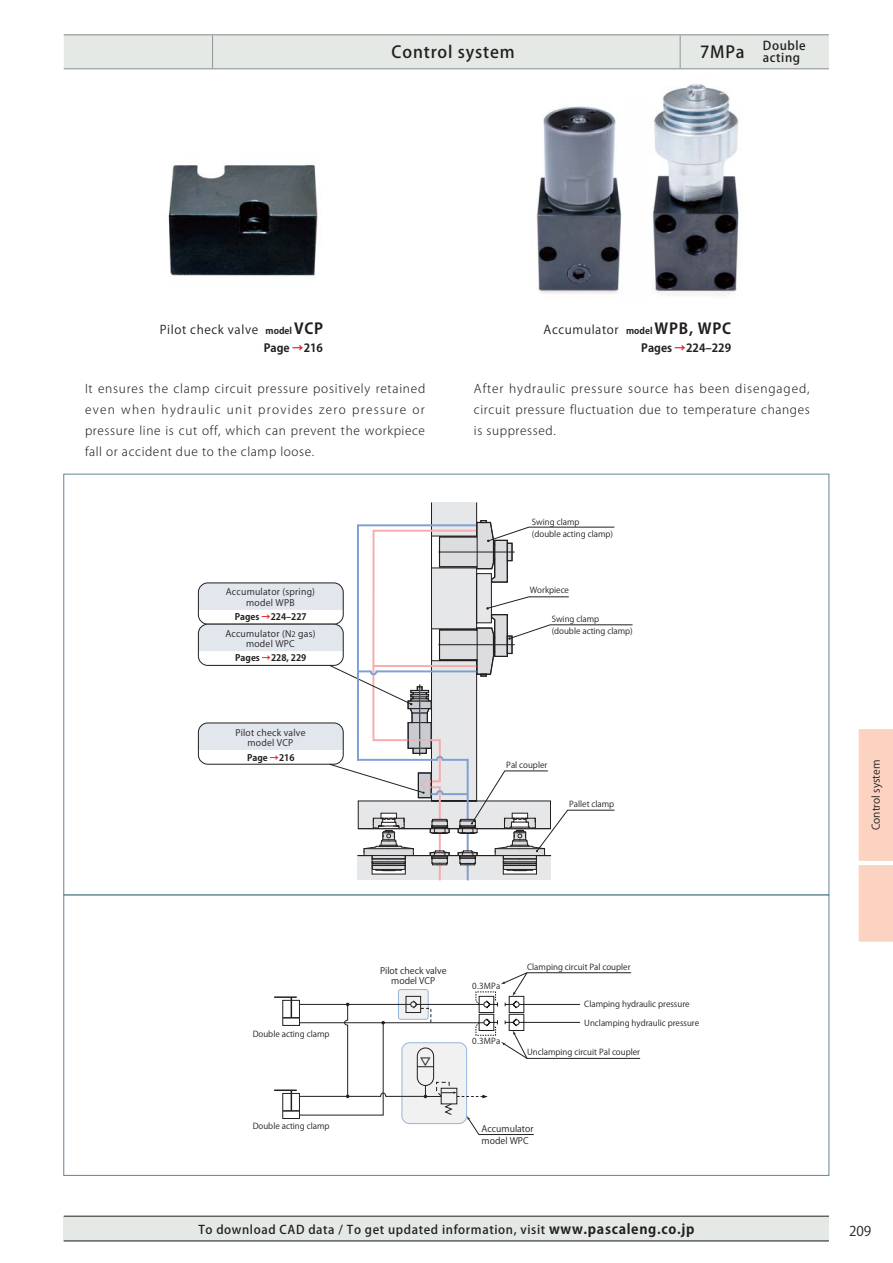
<style>
.page{position:relative;width:893px;height:1263px;background:#fff}
.page>*{position:absolute;margin:0;border:0;box-sizing:border-box;transform-origin:0 0}
.t1{font:16.5px "Koz Go Pro Medium 90 msp RKSJ H";letter-spacing:.05em;color:#231f20}
.t2{font:13.5px "Koz Go Pro Regular 90 msp RKSJ H";color:#231f20}
.t3{font:12px/21px "Koz Go Pro Light 90 msp RKSJ H";letter-spacing:.05em;color:#231f20;text-align:justify}
.t4{font:12px/12px "Koz Go Pro Medium 90 msp RKSJ H";letter-spacing:.05em;color:#231f20}
.t5{font:12px "Koz Go Pro Regular 90 msp RKSJ H";letter-spacing:.05em;color:#231f20}
.t6{font:12px "MS Gothic 90 ms RKSJ H";color:#231f20}
.t7{font:11.25px "Koz Go Pro Bold 90 msp RKSJ H";color:#231f20}
.t8{font:10.5px "Koz Go Pro Regular 90 msp RKSJ H";color:#231f20}
.t9{font:9px/10.8px "Koz Go Pro Regular 90 msp RKSJ H";letter-spacing:.025em;color:#231f20;text-align:center}
.t10{font:9px/10.5px "Koz Go Pro Regular 90 msp RKSJ H";color:#231f20;text-align:center}
.t11{font:9px "Koz Go Pro Bold 90 msp RKSJ H";color:#231f20}
.t12{font:8.25px/12px "Koz Go Pro Regular 90 msp RKSJ H";color:#231f20}
.s1{font-family:"Koz Go Pro Bold 90 msp RKSJ H";font-size:9px}
.s2{font-family:"Koz Go Pro Bold 90 msp RKSJ H";font-size:15px}
.s3{color:#ed1c24}
.s4{font-size:7.5px}
.s5{font-family:"Koz Go Pro Bold 90 msp RKSJ H";font-size:13.5px}
</style>
<div class="page">
<div style="left:64px;top:1216px;width:765px;height:25px;background:#e4e9e6"></div>
<hr style="left:64px;top:1216px;width:765px;height:1px;background:#231f20">
<hr style="left:64px;top:1241px;width:765px;height:1px;background:#231f20">
<div style="left:64px;top:35px;width:765px;height:33px;background:#e4e9e6"></div>
<hr style="left:212px;top:35px;width:1px;height:33px;background:#939598">
<hr style="left:680px;top:35px;width:1px;height:33px;background:#939598">
<hr style="left:64px;top:34px;width:765px;height:1px;background:#939598">
<hr style="left:64px;top:68px;width:765px;height:1px;background:#939598">
<div style="left:859px;top:729px;width:34px;height:213px;background:#fcd2c1"></div>
<img style="left:536px;top:106px;width:86px;height:188px">
<img style="left:652px;top:84px;width:87px;height:211px">
<img style="left:168px;top:165px;width:151px;height:111px">
<svg style="left:299px;top:502px;width:252px;height:393px"></svg>
<svg style="left:198px;top:520px;width:435px;height:362px"></svg>
<svg style="left:274px;top:972px;width:366px;height:163px"></svg>
<div style="left:220px;top:752px;width:102px;height:10px;background:#fff"></div>
<div style="left:220px;top:653px;width:102px;height:9px;background:#fff"></div>
<div style="left:220px;top:612px;width:102px;height:10px;background:#fff"></div>
<h1 class="t1" style="left:392px;top:46px;width:125px">Control system</h1>
<h1 class="t1" style="left:700px;top:46px;width:63px">7MPa　</h1>
<p class="t4" style="left:763px;top:41px;width:45px">Double acting</p>
<p class="t5" style="left:160px;top:325px;width:165px">Pilot check valve <span class="s1">model</span> <span class="s2">VCP</span></p>
<p class="t5" style="left:544px;top:325px;width:189px">Accumulator <span class="s1">model</span> <span class="s2">WPB, WPC</span></p>
<p class="t7" style="left:264px;top:343px;width:61px">Page <span class="s3">→</span>216</p>
<p class="t3" style="left:474px;top:380px;width:337px">After hydraulic pressure source has been disengaged, circuit pressure fluctuation due to temperature changes is suppressed.</p>
<p class="t7" style="left:641px;top:343px;width:91px">Pages <span class="s3">→</span>224‒229</p>
<p class="t3" style="left:85px;top:380px;width:342px">It ensures the clamp circuit pressure positively retained even when hydraulic unit provides zero pressure or pressure line is cut off, which can prevent the workpiece fall or accident due to the clamp loose.</p>
<p class="t9" style="left:226px;top:587px;width:91px">Accumulator (spring) model WPB</p>
<p class="t11" style="left:235px;top:613px;width:73px">Pages <span class="s3">→</span>224‒227</p>
<p class="t9" style="left:225px;top:629px;width:92px">Accumulator (N<span class="s4">2</span> gas) model WPC</p>
<p class="t11" style="left:235px;top:654px;width:73px">Pages <span class="s3">→</span>228, 229</p>
<p class="t9" style="left:235px;top:728px;width:72px">Pilot check valve model VCP</p>
<p class="t11" style="left:247px;top:755px;width:49px">Page <span class="s3">→</span>216</p>
<p class="t12" style="left:532px;top:517px;width:83px">Swing clamp<br>(double acting clamp)</p>
<p class="t12" style="left:530px;top:585px;width:41px">Workpiece</p>
<p class="t12" style="left:552px;top:614px;width:83px">Swing clamp<br>(double acting clamp)</p>
<p class="t12" style="left:506px;top:760px;width:43px">Pal coupler</p>
<p class="t12" style="left:569px;top:799px;width:47px">Pallet clamp</p>
<p class="t8" style="left:872px;top:830px;width:72px;rotate:-90deg">Control system</p>
<p class="t12" style="left:253px;top:1029px;width:78px">Double acting clamp</p>
<p class="t10" style="left:380px;top:966px;width:68px">Pilot check valve model VCP</p>
<p class="t6" style="left:419px;top:1056px;width:13px">ۃ</p>
<p class="t12" style="left:472px;top:981px;width:30px">0.3MPa</p>
<p class="t12" style="left:472px;top:1036px;width:30px">0.3MPa</p>
<p class="t12" style="left:527px;top:962px;width:105px">Clamping circuit Pal coupler</p>
<p class="t12" style="left:584px;top:999px;width:107px">Clamping hydraulic pressure</p>
<p class="t12" style="left:584px;top:1018px;width:116px">Unclamping hydraulic pressure</p>
<p class="t12" style="left:527px;top:1047px;width:114px">Unclamping circuit Pal coupler</p>
<p class="t12" style="left:253px;top:1121px;width:78px">Double acting clamp</p>
<p class="t10" style="left:482px;top:1124px;width:53px;line-height:12px;text-align:left">Accumulator model WPC</p>
<p class="t4" style="left:198px;top:1225px;width:497px">To download CAD data / To get updated information, visit <span class="s5">www.pascaleng.co.jp</span></p>
<p class="t2" style="left:849px;top:1226px;width:24px">209</p>
</div>
